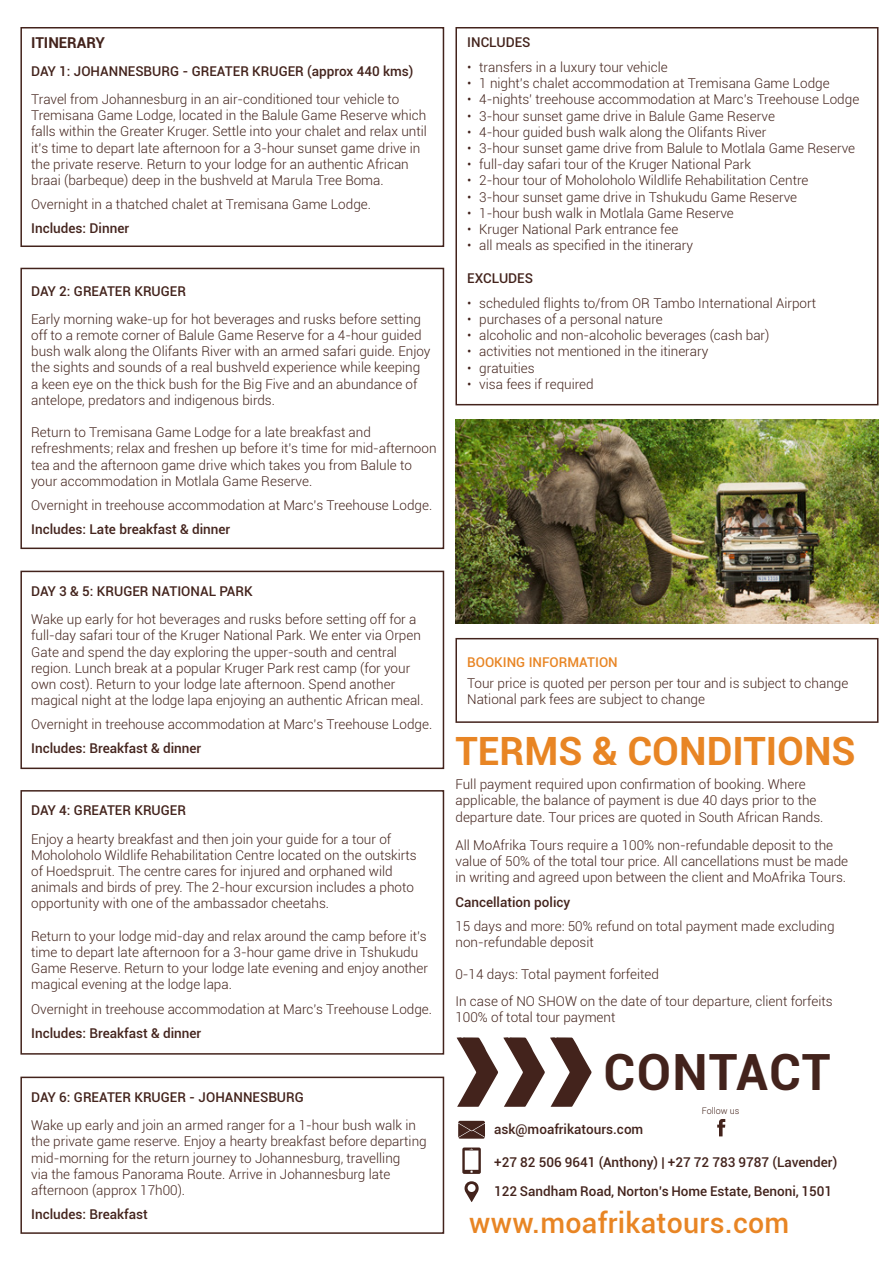
<style>
.page{position:relative;width:893px;height:1263px;background:#fff}
.page>*{position:absolute;margin:0;border:0;box-sizing:border-box;transform-origin:0 0}
.t1{font:700 49.95px "Roboto";letter-spacing:.02em;color:#43231c}
.t2{font:700 39px "Roboto";color:#e88524}
.t3{font:500 28.5px "Roboto";letter-spacing:.01em;color:#e88524}
.t4{font:700 15px "Roboto";color:#43231c}
.t5{font:300 13.5px/16.2px "Roboto";color:#43231c}
.t6{font:500 13.5px "Roboto";color:#43231c}
.t7{font:500 13.5px "Roboto";color:#e88524}
.t8{font:300 9px "Roboto";color:#43231c}
</style>
<div class="page">
<img style="left:455px;top:420px;width:423px;height:204px">
<div style="left:20px;top:27px;width:424px;height:220px;border:2px solid #43231c"></div>
<div style="left:20px;top:571px;width:424px;height:198px;border:2px solid #43231c"></div>
<div style="left:20px;top:790px;width:424px;height:265px;border:2px solid #43231c"></div>
<div style="left:20px;top:268px;width:424px;height:281px;border:2px solid #43231c"></div>
<svg style="left:457px;top:1037px;width:135px;height:70px"></svg>
<svg style="left:462px;top:1147px;width:19px;height:27px"></svg>
<svg style="left:465px;top:1181px;width:14px;height:21px"></svg>
<svg style="left:458px;top:1121px;width:27px;height:18px"></svg>
<svg style="left:717px;top:1119px;width:8px;height:17px"></svg>
<div style="left:455px;top:27px;width:423px;height:378px;border:2px solid #43231c"></div>
<div style="left:455px;top:638px;width:423px;height:85px;border:2px solid #43231c"></div>
<div style="left:20px;top:1076px;width:424px;height:158px;border:2px solid #43231c"></div>
<p class="t4" style="left:31px;top:32px;width:75px">ITINERARY</p>
<p class="t6" style="left:31px;top:61px;width:384px">DAY 1: JOHANNESBURG - GREATER KRUGER (approx 440 kms)</p>
<p class="t5" style="left:31px;top:91px;width:397px">Travel from Johannesburg in an air-conditioned tour vehicle to Tremisana Game Lodge, located in the Balule Game Reserve which falls within the Greater Kruger. Settle into your chalet and relax until it’s time to depart late afternoon for a 3-hour sunset game drive in the private reserve. Return to your lodge for an authentic African braai (barbeque) deep in the bushveld at Marula Tree Boma.</p>
<p class="t5" style="left:31px;top:196px;width:341px">Overnight in a thatched chalet at Tremisana Game Lodge.</p>
<p class="t6" style="left:31px;top:219px;width:100px">Includes: Dinner</p>
<p class="t6" style="left:31px;top:281px;width:156px">DAY 2: GREATER KRUGER</p>
<p class="t5" style="left:31px;top:310px;width:401px">Early morning wake-up for hot beverages and rusks before setting off to a remote corner of Balule Game Reserve for a 4-hour guided bush walk along the Olifants River with an armed safari guide. Enjoy the sights and sounds of a real bushveld experience while keeping a keen eye on the thick bush for the Big Five and an abundance of antelope, predators and indigenous birds.</p>
<p class="t5" style="left:31px;top:424px;width:407px">Return to Tremisana Game Lodge for a late breakfast and refreshments; relax and freshen up before it’s time for mid-afternoon tea and the afternoon game drive which takes you from Balule to your accommodation in Motlala Game Reserve.</p>
<p class="t5" style="left:31px;top:496px;width:403px">Overnight in treehouse accommodation at Marc’s Treehouse Lodge.</p>
<p class="t6" style="left:31px;top:519px;width:201px">Includes: Late breakfast &amp; dinner</p>
<p class="t6" style="left:467px;top:33px;width:65px">INCLUDES</p>
<p class="t5" style="left:467px;top:59px;width:202px">• transfers in a luxury tour vehicle</p>
<p class="t5" style="left:467px;top:75px;width:364px">• 1 night’s chalet accommodation at Tremisana Game Lodge</p>
<p class="t5" style="left:467px;top:91px;width:394px">• 4-nights’ treehouse accommodation at Marc’s Treehouse Lodge</p>
<p class="t5" style="left:467px;top:107px;width:309px">• 3-hour sunset game drive in Balule Game Reserve</p>
<p class="t5" style="left:467px;top:123px;width:301px">• 4-hour guided bush walk along the Olifants River</p>
<p class="t5" style="left:467px;top:140px;width:389px">• 3-hour sunset game drive from Balule to Motlala Game Reserve</p>
<p class="t5" style="left:467px;top:156px;width:285px">• full-day safari tour of the Kruger National Park</p>
<p class="t5" style="left:467px;top:172px;width:343px">• 2-hour tour of Moholoholo Wildlife Rehabilitation Centre</p>
<p class="t5" style="left:467px;top:188px;width:331px">• 3-hour sunset game drive in Tshukudu Game Reserve</p>
<p class="t5" style="left:467px;top:204px;width:268px">• 1-hour bush walk in Motlala Game Reserve</p>
<p class="t5" style="left:467px;top:221px;width:213px">• Kruger National Park entrance fee</p>
<p class="t5" style="left:467px;top:237px;width:227px">• all meals as specified in the itinerary</p>
<p class="t6" style="left:467px;top:268px;width:67px">EXCLUDES</p>
<p class="t5" style="left:467px;top:294px;width:350px">• scheduled flights to/from OR Tambo International Airport</p>
<p class="t5" style="left:467px;top:311px;width:197px">• purchases of a personal nature</p>
<p class="t5" style="left:467px;top:327px;width:304px">• alcoholic and non-alcoholic beverages (cash bar)</p>
<p class="t5" style="left:467px;top:343px;width:243px">• activities not mentioned in the itinerary</p>
<p class="t5" style="left:467px;top:359px;width:69px">• gratuities</p>
<p class="t5" style="left:467px;top:375px;width:128px">• visa fees if required</p>
<p class="t6" style="left:31px;top:582px;width:223px">DAY 3 &amp; 5: KRUGER NATIONAL PARK</p>
<p class="t5" style="left:31px;top:611px;width:394px">Wake up early for hot beverages and rusks before setting off for a full-day safari tour of the Kruger National Park. We enter via Orpen Gate and spend the day exploring the upper-south and central region. Lunch break at a popular Kruger Park rest camp (for your own cost). Return to your lodge late afternoon. Spend another magical night at the lodge lapa enjoying an authentic African meal.</p>
<p class="t5" style="left:31px;top:716px;width:403px">Overnight in treehouse accommodation at Marc’s Treehouse Lodge.</p>
<p class="t6" style="left:31px;top:739px;width:172px">Includes: Breakfast &amp; dinner</p>
<p class="t6" style="left:31px;top:801px;width:156px">DAY 4: GREATER KRUGER</p>
<p class="t5" style="left:31px;top:830px;width:387px">Enjoy a hearty breakfast and then join your guide for a tour of Moholoholo Wildlife Rehabilitation Centre located on the outskirts of Hoedspruit. The centre cares for injured and orphaned wild animals and birds of prey. The 2-hour excursion includes a photo opportunity with one of the ambassador cheetahs.</p>
<p class="t5" style="left:31px;top:927px;width:398px">Return to your lodge mid-day and relax around the camp before it’s time to depart late afternoon for a 3-hour game drive in Tshukudu Game Reserve. Return to your lodge late evening and enjoy another magical evening at the lodge lapa.</p>
<p class="t5" style="left:31px;top:1000px;width:402px">Overnight in treehouse accommodation at Marc’s Treehouse Lodge.</p>
<p class="t6" style="left:31px;top:1023px;width:172px">Includes: Breakfast &amp; dinner</p>
<p class="t6" style="left:31px;top:1088px;width:274px">DAY 6: GREATER KRUGER - JOHANNESBURG</p>
<p class="t5" style="left:31px;top:1117px;width:397px">Wake up early and join an armed ranger for a 1-hour bush walk in the private game reserve. Enjoy a hearty breakfast before departing mid-morning for the return journey to Johannesburg, travelling<br>via the famous Panorama Route. Arrive in Johannesburg late afternoon (approx 17h00).</p>
<p class="t6" style="left:31px;top:1205px;width:118px">Includes: Breakfast</p>
<p class="t7" style="left:467px;top:652px;width:152px">BOOKING INFORMATION</p>
<p class="t5" style="left:467px;top:674px;width:383px">Tour price is quoted per person per tour and is subject to change</p>
<p class="t5" style="left:467px;top:690px;width:239px">National park fees are subject to change</p>
<p class="t2" style="left:455px;top:724px;width:402px">TERMS &amp; CONDITIONS</p>
<p class="t5" style="left:455px;top:776px;width:370px">Full payment required upon confirmation of booking. Where applicable, the balance of payment is due 40 days prior to the departure date. Tour prices are quoted in South African Rands.</p>
<p class="t5" style="left:455px;top:836px;width:394px">All MoAfrika Tours require a 100% non-refundable deposit to the value of 50% of the total tour price. All cancellations must be made in writing and agreed upon between the client and MoAfrika Tours.</p>
<p class="t6" style="left:455px;top:893px;width:116px">Cancellation policy</p>
<p class="t5" style="left:455px;top:918px;width:381px">15 days and more: 50% refund on total payment made excluding non-refundable deposit</p>
<p class="t5" style="left:455px;top:965px;width:205px">0-14 days: Total payment forfeited</p>
<p class="t5" style="left:455px;top:992px;width:379px">In case of NO SHOW on the date of tour departure, client forfeits<br>100% of total tour payment</p>
<p class="t1" style="left:603px;top:1037px;width:229px">CONTACT</p>
<p class="t6" style="left:494px;top:1120px;width:151px">ask@moafrikatours.com</p>
<p class="t6" style="left:494px;top:1152px;width:345px">+27 82 506 9641 (Anthony) | +27 72 783 9787 (Lavender)</p>
<p class="t6" style="left:494px;top:1181px;width:340px">122 Sandham Road, Norton’s Home Estate, Benoni, 1501</p>
<p class="t8" style="left:702px;top:1104px;width:39px">Follow us</p>
<p class="t3" style="left:469px;top:1203px;width:322px">www.moafrikatours.com</p>
</div>
